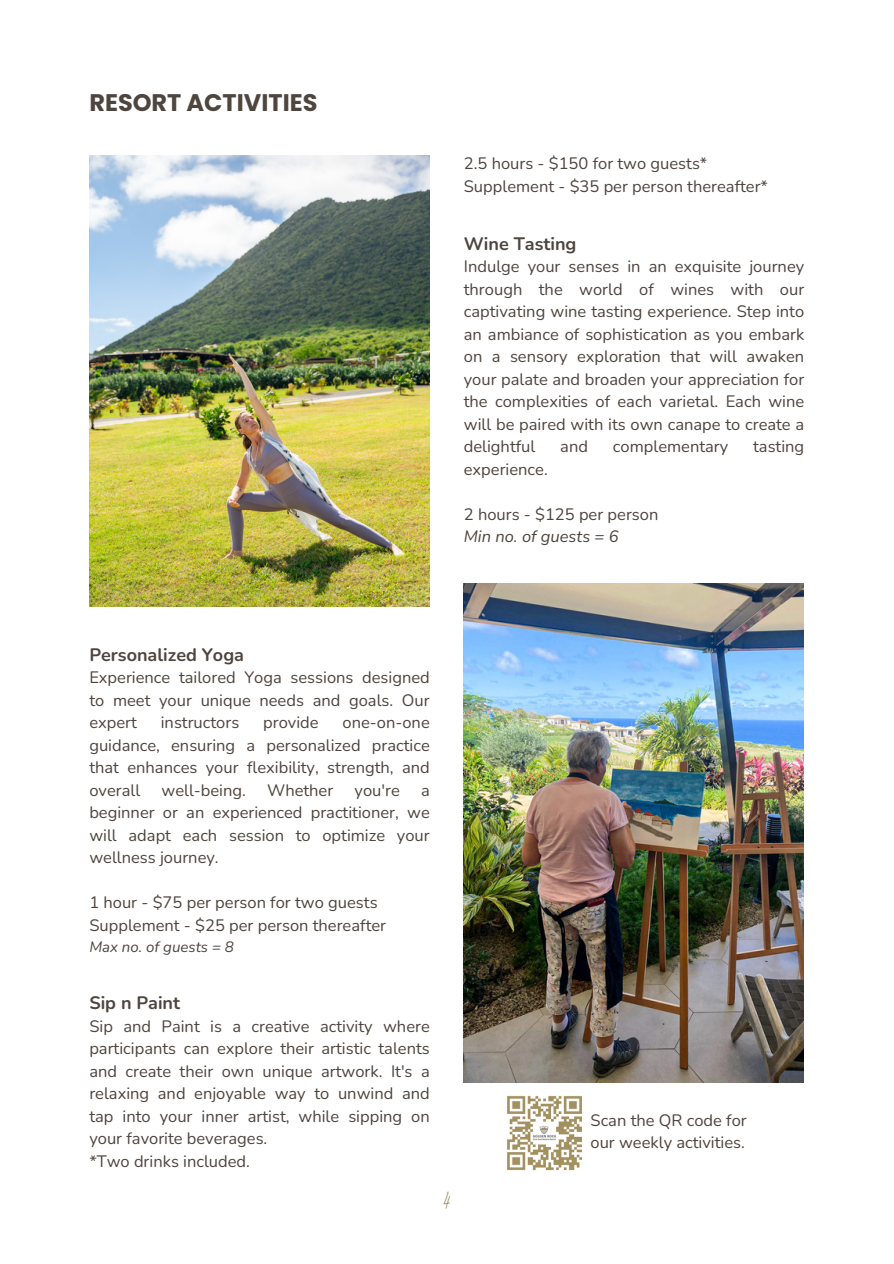
<style>
.page{position:relative;width:894px;height:1264px;background:#fff}
.page>*{position:absolute;margin:0;border:0;box-sizing:border-box;transform-origin:0 0}
.t1{font:47.25px "Moon Time";color:#a29060}
.t2{font:700 24px "Poppins";color:#4e453e}
.t3{font:700 18px "Nunito";color:#4e453e}
.t4{font:16.5px/22.5px "Nunito";color:#4e453e;text-align:justify}
.t5{font:italic 16.5px "Nunito";color:#4e453e}
.t6{font:italic 15px "Nunito";color:#4e453e}
</style>
<div class="page">
<img style="left:463px;top:583px;width:340px;height:499px">
<img style="left:89px;top:155px;width:340px;height:451px">
<img style="left:507px;top:1095px;width:76px;height:76px">
<p class="t2" style="left:89px;top:85px;width:229px">RESORT ACTIVITIES</p>
<p class="t4" style="left:463px;top:153px;width:245px">2.5 hours - $150 for two guests*</p>
<p class="t4" style="left:463px;top:175px;width:305px">Supplement - $35 per person thereafter*</p>
<p class="t3" style="left:463px;top:231px;width:114px">Wine Tasting</p>
<p class="t4" style="left:463px;top:255px;width:342px">Indulge your senses in an exquisite journey through the world of wines with our captivating wine tasting experience. Step into an ambiance of sophistication as you embark on a sensory exploration that will awaken your palate and broaden your appreciation for the complexities of each varietal. Each wine will be paired with its own canape to create a delightful</p>
<p class="t4" style="left:560px;top:435px;width:29px">and</p>
<p class="t4" style="left:612px;top:435px;width:117px">complementary</p>
<p class="t4" style="left:753px;top:435px;width:53px">tasting</p>
<p class="t4" style="left:463px;top:458px;width:85px">experience.</p>
<p class="t4" style="left:463px;top:503px;width:196px">2 hours - $125 per person</p>
<p class="t5" style="left:463px;top:525px;width:156px">Min no. of guests = 6</p>
<p class="t3" style="left:89px;top:642px;width:156px">Personalized Yoga</p>
<p class="t4" style="left:89px;top:666px;width:342px">Experience tailored Yoga sessions designed to meet your unique needs and goals. Our expert</p>
<p class="t4" style="left:161px;top:711px;width:80px">instructors</p>
<p class="t4" style="left:263px;top:711px;width:57px">provide</p>
<p class="t4" style="left:89px;top:711px;width:342px;text-indent:253px">one-on-one guidance, ensuring a personalized practice that enhances your flexibility, strength, and overall</p>
<p class="t4" style="left:161px;top:779px;width:86px">well-being.</p>
<p class="t4" style="left:267px;top:779px;width:68px">Whether</p>
<p class="t4" style="left:354px;top:779px;width:47px">you're</p>
<p class="t4" style="left:89px;top:779px;width:342px;text-indent:331px">a beginner or an experienced practitioner, we will adapt each session to optimize your wellness journey.</p>
<p class="t4" style="left:89px;top:891px;width:290px">1 hour - $75 per person for two guests</p>
<p class="t4" style="left:89px;top:914px;width:298px">Supplement - $25 per person thereafter</p>
<p class="t6" style="left:89px;top:937px;width:146px">Max no. of guests = 8</p>
<p class="t3" style="left:89px;top:991px;width:92px">Sip n Paint</p>
<p class="t4" style="left:89px;top:1015px;width:342px">Sip and Paint is a creative activity where participants can explore their artistic talents and create their own unique artwork. It's a relaxing and enjoyable way to unwind and tap into your inner artist, while sipping on your favorite beverages.</p>
<p class="t4" style="left:89px;top:1150px;width:162px">*Two drinks included.</p>
<p class="t1" style="left:441px;top:1171px;width:12px">4</p>
<p class="t4" style="left:590px;top:1109px;width:158px">Scan the QR code for our weekly activities.</p>
</div>
